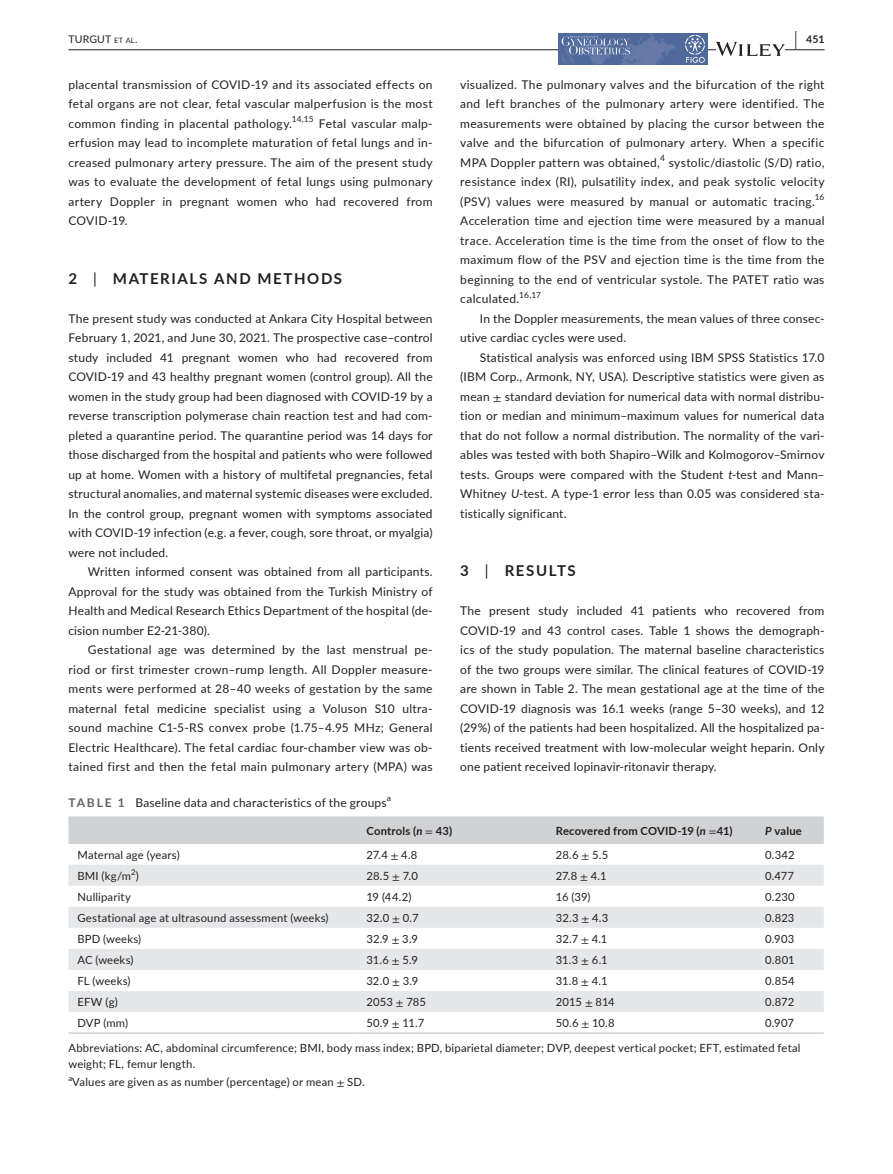
<style>
.page{position:relative;width:893px;height:1174px;background:#fff}
.page>*{position:absolute;margin:0;border:0;box-sizing:border-box;transform-origin:0 0}
.t1{font:700 15px "Lato";letter-spacing:.11em;color:#231f20}
.t2{font:12px/19.5px "Lato";letter-spacing:.015em;color:#231f20;text-align:justify}
.t3{font:11.25px/15.8px "Lato";letter-spacing:.015em;color:#231f20}
.t4{font:700 11.25px "Lato";letter-spacing:.015em;color:#231f20}
.t5{font:10.5px "Lato";letter-spacing:.02em;color:#231f20}
.t6{font:700 10.5px "Lato";color:#231f20}
.t7{font:8.4px "Lato";color:#231f20}
.t8{font:7.8px "Lato";color:#231f20}
.s1{font-size:7.35px}
.s2{font-size:19.5px}
.s3{font-family:"STIX"}
.s4{font-style:italic}
.s5{font-weight:400}
.s6{font-weight:700;color:#636366}
.s7{font-family:"STIX";font-weight:400}
</style>
<div class="page">
<hr style="left:68px;top:49px;width:756px;height:1px;background:#231f20">
<img style="left:558px;top:34px;width:150px;height:30px">
<svg style="left:562px;top:35px;width:68px;height:28px"></svg>
<svg style="left:685px;top:35px;width:20px;height:28px"></svg>
<svg style="left:716px;top:42px;width:69px;height:14px"></svg>
<div style="left:68px;top:816px;width:756px;height:28px;background:#d1d2d4"></div>
<svg style="left:68px;top:865px;width:756px;height:147px;fill:#e6e7e9"></svg>
<hr style="left:68px;top:1032px;width:289px;height:2px;background:#d1d2d4">
<hr style="left:357px;top:1032px;width:190px;height:2px;background:#d1d2d4">
<hr style="left:547px;top:1032px;width:209px;height:2px;background:#d1d2d4">
<hr style="left:756px;top:1032px;width:68px;height:2px;background:#d1d2d4">
<p class="t5" style="left:68px;top:31px;width:71px">TURGUT <span class="s1">et al</span>.</p>
<p class="t6" style="left:795px;top:31px;width:31px"><span class="s2">|</span> 451</p>
<p class="t2" style="left:68px;top:74px;width:366px">placental transmission of COVID-19 and its associated effects on fetal organs are not clear, fetal vascular malperfusion is the most common finding in placental pathology.<sup>14,15</sup> Fetal vascular malp&shy;erfusion may lead to incomplete maturation of fetal lungs and in&shy;creased pulmonary artery pressure. The aim of the present study was to evaluate the development of fetal lungs using pulmonary artery Doppler in pregnant women who had recovered from COVID-19.</p>
<p class="t2" style="left:460px;top:74px;width:366px">visualized. The pulmonary valves and the bifurcation of the right and left branches of the pulmonary artery were identified. The measurements were obtained by placing the cursor between the valve and the bifurcation of pulmonary artery. When a specific MPA Doppler pattern was obtained,<sup>4</sup> systolic/diastolic (S/D) ratio, resistance index (RI), pulsatility index, and peak systolic velocity (PSV) values were measured by manual or automatic tracing.<sup>16<br></sup>Acceleration time and ejection time were measured by a manual trace. Acceleration time is the time from the onset of flow to the maximum flow of the PSV and ejection time is the time from the beginning to the end of ventricular systole. The PATET ratio was calculated.<sup>16,17</sup></p>
<p class="t2" style="left:460px;top:308px;width:366px;text-indent:20px">In the Doppler measurements, the mean values of three consec&shy;utive cardiac cycles were used.</p>
<p class="t2" style="left:460px;top:347px;width:366px;text-indent:20px">Statistical analysis was enforced using IBM SPSS Statistics 17.0 (IBM Corp., Armonk, NY, USA). Descriptive statistics were given as mean <span class="s3">±</span> standard deviation for numerical data with normal distribu&shy;tion or median and minimum–maximum values for numerical data that do not follow a normal distribution. The normality of the vari&shy;ables was tested with both Shapiro–Wilk and Kolmogorov–Smirnov tests. Groups were compared with the Student <span class="s4">t</span>-test and Mann– Whitney <span class="s4">U</span>-test. A type-1 error less than 0.05 was considered sta&shy;tistically significant.</p>
<p class="t1" style="left:68px;top:267px;width:275px">2 <span class="s5">|</span> MATERIALS AND METHODS</p>
<p class="t2" style="left:68px;top:308px;width:366px">The present study was conducted at Ankara City Hospital between February 1, 2021, and June 30, 2021. The prospective case–control study included 41 pregnant women who had recovered from COVID-19 and 43 healthy pregnant women (control group). All the women in the study group had been diagnosed with COVID-19 by a reverse transcription polymerase chain reaction test and had com&shy;pleted a quarantine period. The quarantine period was 14 days for those discharged from the hospital and patients who were followed up at home. Women with a history of multifetal pregnancies, fetal structural anomalies, and maternal systemic diseases were excluded.<br>In the control group, pregnant women with symptoms associated with COVID-19 infection (e.g. a fever, cough, sore throat, or myalgia) were not included.</p>
<p class="t2" style="left:68px;top:561px;width:366px;text-indent:20px">Written informed consent was obtained from all participants.<br>Approval for the study was obtained from the Turkish Ministry of Health and Medical Research Ethics Department of the hospital (de&shy;cision number E2-21-380).</p>
<p class="t2" style="left:68px;top:639px;width:366px;text-indent:20px">Gestational age was determined by the last menstrual pe&shy;riod or first trimester crown–rump length. All Doppler measure&shy;ments were performed at 28–40 weeks of gestation by the same maternal fetal medicine specialist using a Voluson S10 ultra&shy;sound machine C1-5-RS convex probe (1.75–4.95 MHz; General Electric Healthcare). The fetal cardiac four-chamber view was ob&shy;tained first and then the fetal main pulmonary artery (MPA) was</p>
<p class="t1" style="left:460px;top:560px;width:117px">3 <span class="s5">|</span> RESULTS</p>
<p class="t2" style="left:460px;top:600px;width:366px">The present study included 41 patients who recovered from COVID-19 and 43 control cases. Table 1 shows the demograph&shy;ics of the study population. The maternal baseline characteristics of the two groups were similar. The clinical features of COVID-19 are shown in Table 2. The mean gestational age at the time of the COVID-19 diagnosis was 16.1 weeks (range 5–30 weeks), and 12 (29%) of the patients had been hospitalized. All the hospitalized pa&shy;tients received treatment with low-molecular weight heparin. Only one patient received lopinavir-ritonavir therapy.</p>
<p class="t2" style="left:68px;top:792px;width:320px"><span class="s6">TABLE 1</span> Baseline data and characteristics of the groups</p>
<p class="t7" style="left:387px;top:792px;width:6px">a</p>
<p class="t4" style="left:366px;top:822px;width:87px">Controls (<span class="s4">n</span> <span class="s7">=</span> 43)</p>
<p class="t4" style="left:556px;top:822px;width:178px">Recovered from COVID-19 (<span class="s4">n</span> <span class="s7">=</span>41)</p>
<p class="t4" style="left:765px;top:822px;width:38px"><span class="s4">P</span> value</p>
<p class="t3" style="left:77px;top:846px;width:104px">Maternal age (years)</p>
<p class="t3" style="left:366px;top:846px;width:53px">27.4 <span class="s3">±</span> 4.8</p>
<p class="t3" style="left:556px;top:846px;width:54px">28.6 <span class="s3">±</span> 5.5</p>
<p class="t3" style="left:765px;top:846px;width:31px">0.342</p>
<p class="t3" style="left:77px;top:867px;width:63px">BMI (kg/m )</p>
<p class="t8" style="left:131px;top:866px;width:6px">2</p>
<p class="t3" style="left:366px;top:867px;width:53px">28.5 <span class="s3">±</span> 7.0</p>
<p class="t3" style="left:556px;top:867px;width:52px">27.8 <span class="s3">±</span> 4.1</p>
<p class="t3" style="left:765px;top:867px;width:31px">0.477</p>
<p class="t3" style="left:77px;top:888px;width:55px">Nulliparity</p>
<p class="t3" style="left:366px;top:888px;width:46px">19 (44.2)</p>
<p class="t3" style="left:556px;top:888px;width:36px">16 (39)</p>
<p class="t3" style="left:765px;top:888px;width:31px">0.230</p>
<p class="t3" style="left:77px;top:909px;width:252px">Gestational age at ultrasound assessment (weeks)</p>
<p class="t3" style="left:366px;top:909px;width:54px">32.0 <span class="s3">±</span> 0.7</p>
<p class="t3" style="left:556px;top:909px;width:54px">32.3 <span class="s3">±</span> 4.3</p>
<p class="t3" style="left:765px;top:909px;width:31px">0.823</p>
<p class="t3" style="left:77px;top:930px;width:65px">BPD (weeks)</p>
<p class="t3" style="left:366px;top:930px;width:53px">32.9 <span class="s3">±</span> 3.9</p>
<p class="t3" style="left:556px;top:930px;width:53px">32.7 <span class="s3">±</span> 4.1</p>
<p class="t3" style="left:765px;top:930px;width:31px">0.903</p>
<p class="t3" style="left:77px;top:951px;width:57px">AC (weeks)</p>
<p class="t3" style="left:366px;top:951px;width:53px">31.6 <span class="s3">±</span> 5.9</p>
<p class="t3" style="left:556px;top:951px;width:53px">31.3 <span class="s3">±</span> 6.1</p>
<p class="t3" style="left:765px;top:951px;width:31px">0.801</p>
<p class="t3" style="left:77px;top:972px;width:55px">FL (weeks)</p>
<p class="t3" style="left:366px;top:972px;width:54px">32.0 <span class="s3">±</span> 3.9</p>
<p class="t3" style="left:556px;top:972px;width:53px">31.8 <span class="s3">±</span> 4.1</p>
<p class="t3" style="left:765px;top:972px;width:31px">0.854</p>
<p class="t3" style="left:77px;top:993px;width:42px">EFW (g)</p>
<p class="t3" style="left:366px;top:993px;width:61px">2053 <span class="s3">±</span> 785</p>
<p class="t3" style="left:556px;top:993px;width:60px">2015 <span class="s3">±</span> 814</p>
<p class="t3" style="left:765px;top:993px;width:31px">0.872</p>
<p class="t3" style="left:77px;top:1014px;width:52px">DVP (mm)</p>
<p class="t3" style="left:366px;top:1014px;width:59px">50.9 <span class="s3">±</span> 11.7</p>
<p class="t3" style="left:556px;top:1014px;width:60px">50.6 <span class="s3">±</span> 10.8</p>
<p class="t3" style="left:765px;top:1014px;width:30px">0.907</p>
<p class="t3" style="left:68px;top:1039px;width:734px">Abbreviations: AC, abdominal circumference; BMI, body mass index; BPD, biparietal diameter; DVP, deepest vertical pocket; EFT, estimated fetal weight; FL, femur length.</p>
<p class="t8" style="left:68px;top:1072px;width:5px">a</p>
<p class="t3" style="left:72px;top:1073px;width:294px">Values are given as as number (percentage) or mean <span class="s3">±</span> SD.</p>
</div>
